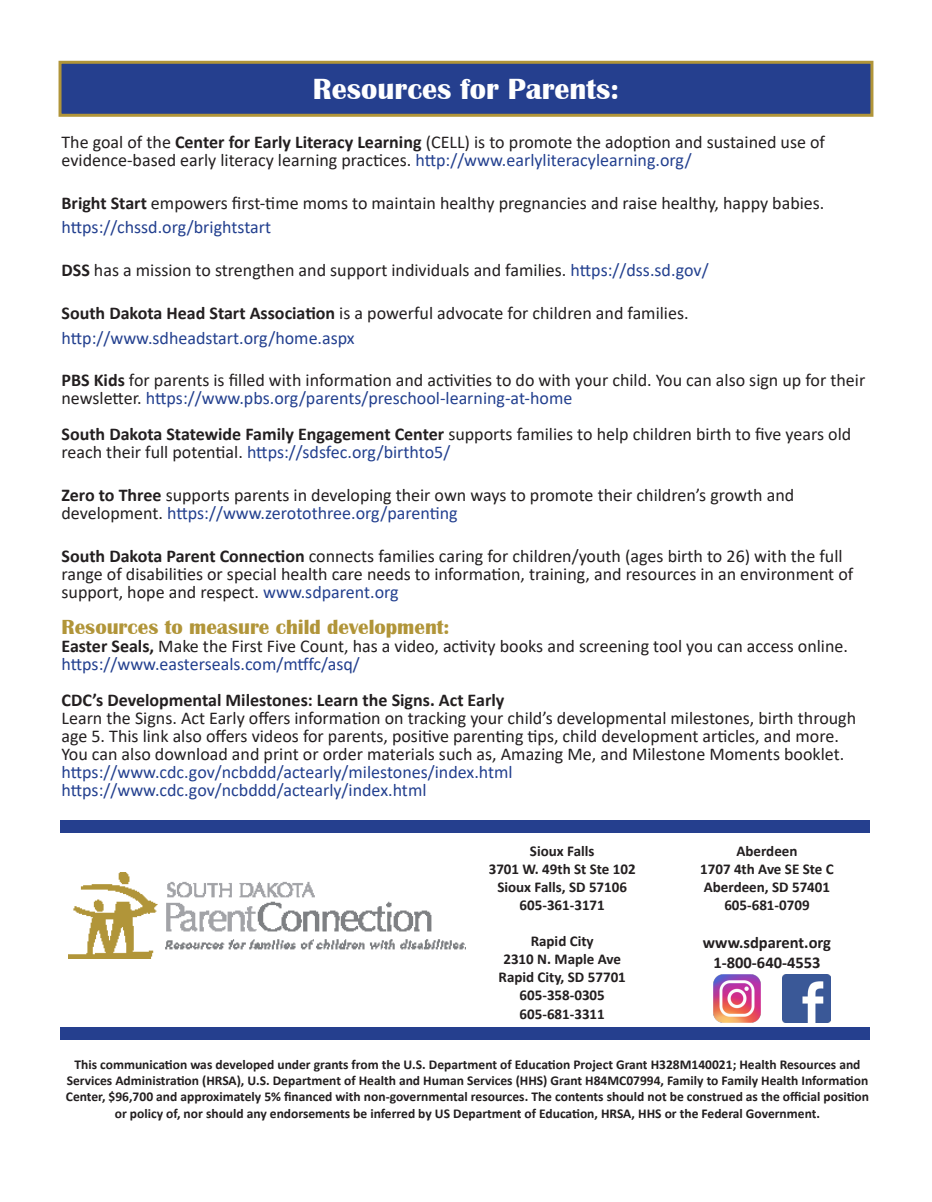
<style>
.page{position:relative;width:932px;height:1202px;background:#fff}
.page>*{position:absolute;margin:0;border:0;box-sizing:border-box;transform-origin:0 0}
.t1{font:700 30px "Britannic";color:#fff}
.t2{font:700 21px "Britannic";color:#b19539}
.t3{font:18px/18px "Calibri";color:#231f20}
.t4{font:18px "Calibri";color:#23408f}
.t5{font:700 18px "Calibri";color:#231f20}
.t6{font:700 16.5px "Calibri";color:#231f20}
.t7{font:700 15px/18px "Calibri";color:#231f20;text-align:center}
.t8{font:700 13.5px/16.2px "Calibri";color:#231f20;text-align:center}
.s1{font-weight:700}
.s2{color:#23408f}
</style>
<div class="page">
<img style="left:68px;top:872px;width:397px;height:86px">
<div style="left:61px;top:820px;width:809px;height:13px;background:#253f8e"></div>
<div style="left:61px;top:1026px;width:809px;height:13px;background:#253f8e"></div>
<img style="left:713px;top:974px;width:47px;height:48px">
<img style="left:782px;top:974px;width:48px;height:48px">
<div style="left:60px;top:62px;width:812px;height:53px;background:#253f8e"></div>
<div style="left:58px;top:61px;width:815px;height:56px;border:3px solid #b19539"></div>
<p class="t1" style="left:313px;top:72px;width:308px">Resources for Parents:</p>
<p class="t3" style="left:62px;top:132px;width:765px">The goal of the <span class="s1">Center for Early Literacy Learning</span> (CELL) is to promote the adoption and sustained use of evidence-based early literacy learning practices. <span class="s2">http://www.earlyliteracylearning.org/</span></p>
<p class="t3" style="left:62px;top:193px;width:764px"><span class="s1">Bright Start</span> empowers first-time moms to maintain healthy pregnancies and raise healthy, happy babies.</p>
<p class="t4" style="left:62px;top:215px;width:211px">https://chssd.org/brightstart</p>
<p class="t3" style="left:62px;top:261px;width:648px"><span class="s1">DSS</span> has a mission to strengthen and support individuals and families. <span class="s2">https://dss.sd.gov/</span></p>
<p class="t3" style="left:62px;top:303px;width:628px"><span class="s1">South Dakota Head Start Association</span> is a powerful advocate for children and families.</p>
<p class="t4" style="left:62px;top:325px;width:295px">http://www.sdheadstart.org/home.aspx</p>
<p class="t3" style="left:62px;top:371px;width:805px"><span class="s1">PBS Kids</span> for parents is filled with information and activities to do with your child. You can also sign up for their newsletter. <span class="s2">https://www.pbs.org/parents/preschool-learning-at-home</span></p>
<p class="t3" style="left:62px;top:425px;width:791px"><span class="s1">South Dakota Statewide Family Engagement Center</span> supports families to help children birth to five years old reach their full potential. <span class="s2">https://sdsfec.org/birthto5/</span></p>
<p class="t3" style="left:62px;top:486px;width:734px"><span class="s1">Zero to Three</span> supports parents in developing their own ways to promote their children’s growth and development. <span class="s2">https://www.zerotothree.org/parenting</span></p>
<p class="t3" style="left:62px;top:546px;width:793px"><span class="s1">South Dakota Parent Connection</span> connects families caring for children/youth (ages birth to 26) with the full range of disabilities or special health care needs to information, training, and resources in an environment of support, hope and respect. <span class="s2">www.sdparent.org</span></p>
<p class="t2" style="left:62px;top:615px;width:389px">Resources to measure child development:</p>
<p class="t3" style="left:62px;top:636px;width:788px"><span class="s1">Easter Seals,</span> Make the First Five Count, has a video, activity books and screening tool you can access online.</p>
<p class="t4" style="left:62px;top:651px;width:300px">https://www.easterseals.com/mtffc/asq/</p>
<p class="t5" style="left:62px;top:687px;width:444px">CDC’s Developmental Milestones: Learn the Signs. Act Early</p>
<p class="t3" style="left:62px;top:708px;width:796px">Learn the Signs. Act Early offers information on tracking your child’s developmental milestones, birth through age 5. This link also offers videos for parents, positive parenting tips, child development articles, and more.<br>You can also download and print or order materials such as, Amazing Me, and Milestone Moments booklet.</p>
<p class="t4" style="left:62px;top:759px;width:452px">https://www.cdc.gov/ncbddd/actearly/milestones/index.html</p>
<p class="t4" style="left:62px;top:777px;width:366px">https://www.cdc.gov/ncbddd/actearly/index.html</p>
<p class="t7" style="left:488px;top:842px;width:148px">Sioux Falls<br>3701 W. 49th St Ste 102<br>Sioux Falls, SD 57106</p>
<p class="t7" style="left:519px;top:896px;width:87px">605-361-3171</p>
<p class="t7" style="left:503px;top:932px;width:119px">Rapid City<br>2310 N. Maple Ave</p>
<p class="t7" style="left:498px;top:968px;width:129px">Rapid City, SD 57701</p>
<p class="t7" style="left:519px;top:986px;width:87px;text-align:left">605-358-0305<br>605-681-3311</p>
<p class="t7" style="left:700px;top:842px;width:135px">Aberdeen<br>1707 4th Ave SE Ste C</p>
<p class="t7" style="left:703px;top:878px;width:128px">Aberdeen, SD 57401</p>
<p class="t7" style="left:724px;top:896px;width:87px">605-681-0709</p>
<p class="t6" style="left:703px;top:931px;width:130px">www.sdparent.org</p>
<p class="t6" style="left:713px;top:951px;width:109px">1-800-640-4553</p>
<p class="t8" style="left:66px;top:1056px;width:804px">This communication was developed under grants from the U.S. Department of Education Project Grant H328M140021; Health Resources and Services Administration (HRSA), U.S. Department of Health and Human Services (HHS) Grant H84MC07994, Family to Family Health Information Center, $96,700 and approximately 5% financed with non-governmental resources. The contents should not be construed as the official position or policy of, nor should any endorsements be inferred by US Department of Education, HRSA, HHS or the Federal Government.</p>
</div>
